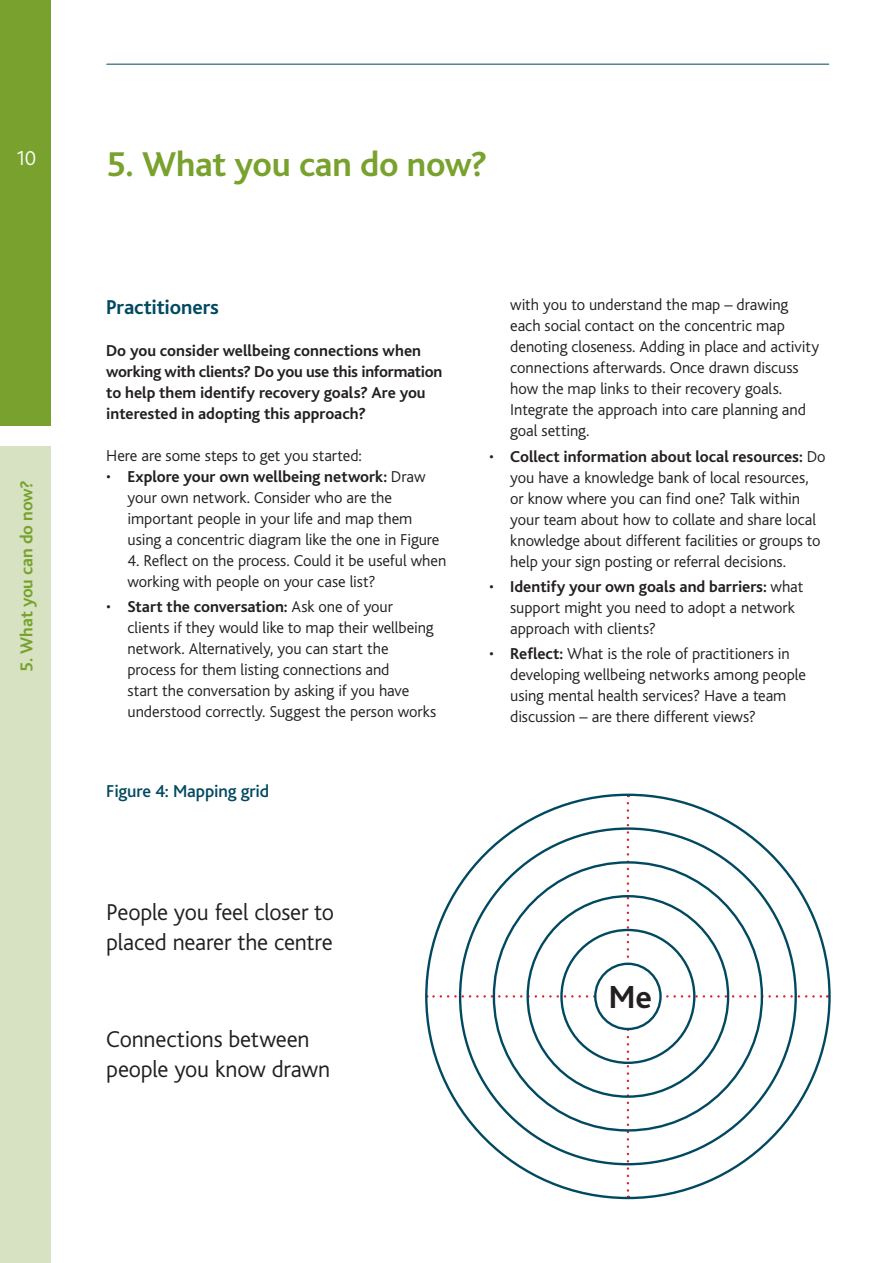
<style>
.page{position:relative;width:893px;height:1263px;background:#fff}
.page>*{position:absolute;margin:0;border:0;box-sizing:border-box;transform-origin:0 0}
.t1{font:700 36px "Bliss Icelandic";letter-spacing:-.01em;color:#78a22d}
.t2{font:700 33.45px "Bliss Icelandic";color:#231f20}
.t3{font:300 24px/30px "Bliss Icelandic";letter-spacing:-.01em;color:#231f20}
.t4{font:700 21px "Bliss Icelandic";letter-spacing:-.01em;color:#004960}
.t5{font:300 21px "Bliss Icelandic";color:#fff}
.t6{font:500 18px "Bliss Icelandic";letter-spacing:-.01em;color:#004960}
.t7{font:700 18px "Bliss Icelandic";letter-spacing:-.005em;color:#78a22d}
.t8{font:300 16.5px/21px "Bliss Icelandic";letter-spacing:-.005em;color:#231f20}
.t9{font:700 16.5px/21px "Bliss Icelandic";letter-spacing:-.005em;color:#231f20}
.s1{font-weight:700}
</style>
<div class="page">
<div style="left:0;top:0;width:51px;height:425px;background:#78a22d"></div>
<div style="left:0;top:446px;width:51px;height:817px;background:#d6e2c1"></div>
<hr style="left:107px;top:64px;width:722px;height:1px;background:#004960">
<svg style="left:433px;top:803px;width:395px;height:395px"></svg>
<div style="left:595px;top:964px;width:65px;height:65px;background:#fff;border-radius:50%"></div>
<div style="left:594px;top:962px;width:68px;height:68px;border:2px solid #004960;border-radius:50%"></div>
<p class="t5" style="left:15px;top:147px;width:23px">10</p>
<p class="t7" style="left:17px;top:672px;width:193px;rotate:-90deg">5. What you can do now?</p>
<h1 class="t1" style="left:106px;top:146px;width:382px">5. What you can do now?</h1>
<p class="t4" style="left:106px;top:296px;width:114px">Practitioners</p>
<p class="t9" style="left:106px;top:340px;width:338px">Do you consider wellbeing connections when working with clients? Do you use this information to help them identify recovery goals? Are you interested in adopting this approach?</p>
<p class="t8" style="left:106px;top:445px;width:257px">Here are some steps to get you started:</p>
<p class="t8" style="left:128px;top:466px;width:313px;text-indent:-21px">• <span class="s1">Explore your own wellbeing network:</span> Draw your own network. Consider who are the important people in your life and map them using a concentric diagram like the one in Figure</p>
<p class="t8" style="left:128px;top:550px;width:320px">4. Reflect on the process. Could it be useful when working with people on your case list?</p>
<p class="t8" style="left:128px;top:596px;width:310px;text-indent:-21px">• <span class="s1">Start the conversation:</span> Ask one of your clients if they would like to map their wellbeing network. Alternatively, you can start the process for them listing connections and<br>start the conversation by asking if you have understood correctly. Suggest the person works</p>
<p class="t6" style="left:106px;top:781px;width:164px">Figure 4: Mapping grid</p>
<h3 class="t3" style="left:106px;top:898px;width:229px">People you feel closer to placed nearer the centre</h3>
<h3 class="t3" style="left:106px;top:1025px;width:226px">Connections between people you know drawn</h3>
<p class="t8" style="left:510px;top:295px;width:310px">with you to understand the map – drawing each social contact on the concentric map denoting closeness. Adding in place and activity connections afterwards. Once drawn discuss how the map links to their recovery goals.<br>Integrate the approach into care planning and goal setting.</p>
<p class="t8" style="left:510px;top:446px;width:317px;text-indent:-21px">• <span class="s1">Collect information about local resources:</span> Do you have a knowledge bank of local resources, or know where you can find one? Talk within your team about how to collate and share local knowledge about different facilities or groups to help your sign posting or referral decisions.</p>
<p class="t8" style="left:510px;top:576px;width:295px;text-indent:-21px">• <span class="s1">Identify your own goals and barriers:</span> what support might you need to adopt a network approach with clients?</p>
<p class="t8" style="left:510px;top:643px;width:297px;text-indent:-21px">• <span class="s1">Reflect:</span> What is the role of practitioners in developing wellbeing networks among people using mental health services? Have a team discussion – are there different views?</p>
<h2 class="t2" style="left:609px;top:979px;width:45px">Me</h2>
</div>
